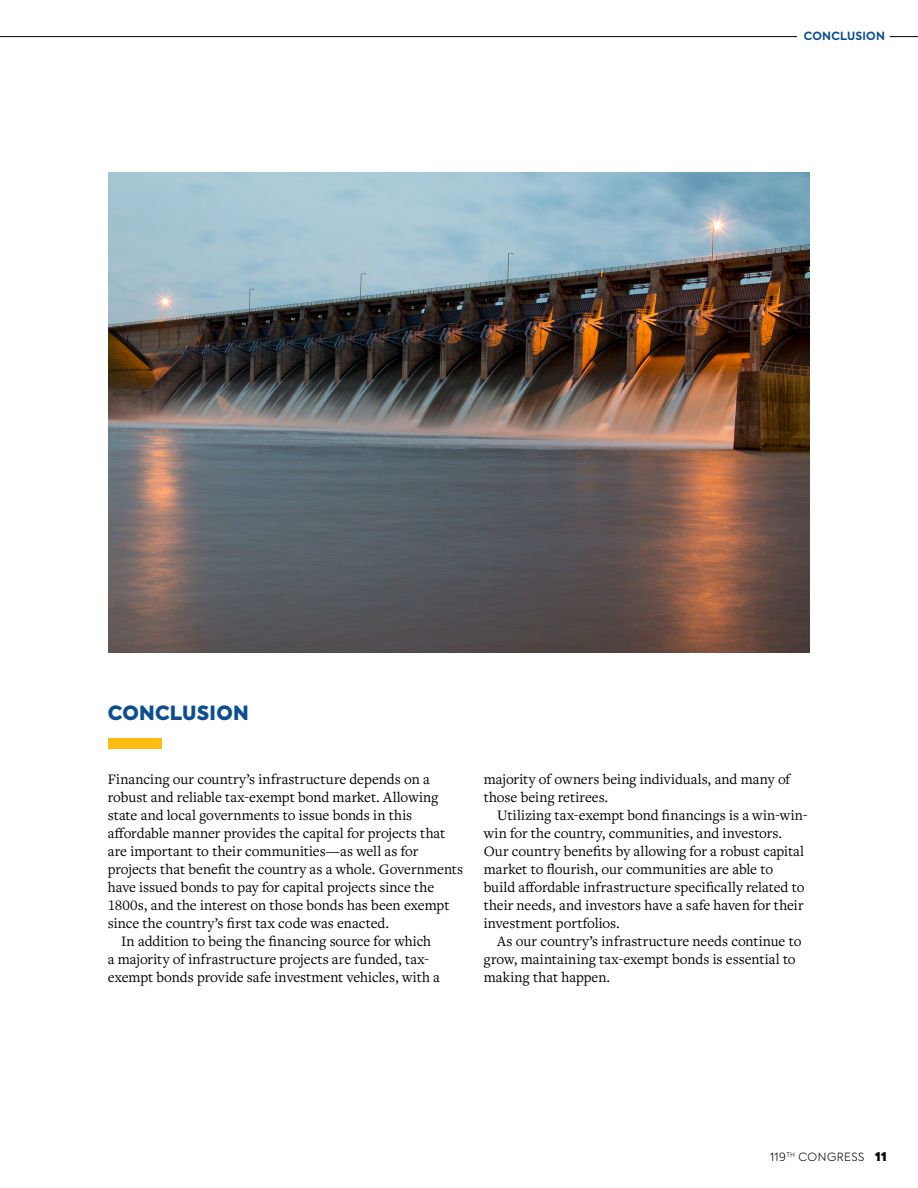
<style>
.page{position:relative;width:918px;height:1188px;background:#fff}
.page>*{position:absolute;margin:0;border:0;box-sizing:border-box;transform-origin:0 0}
.t1{font:900 19.5px "Axiforma";letter-spacing:.01em;color:#0d4e93}
.t2{font:15px/18px "Freight Text Pro";color:#000}
.t3{font:800 12px "Axiforma";color:#000}
.t4{font:300 11.25px "Axiforma";letter-spacing:.045em;color:#000}
.t5{font:700 11.25px "Axiforma";letter-spacing:.015em;color:#0d4e93}
</style>
<div class="page">
<hr style="left:0;top:36px;width:797px;height:1px;background:#000">
<svg style="left:890px;top:36px;width:28px;height:1px"></svg>
<div style="left:108px;top:738px;width:53px;height:11px;background:#febb12"></div>
<img style="left:108px;top:172px;width:702px;height:480px">
<p class="t5" style="left:804px;top:28px;width:83px">CONCLUSION</p>
<p class="t1" style="left:108px;top:699px;width:142px">CONCLUSION</p>
<p class="t2" style="left:108px;top:769px;width:357px">Financing our country’s infrastructure depends on a robust and reliable tax-exempt bond market. Allowing state and local governments to issue bonds in this affordable manner provides the capital for projects that are important to their communities—as well as for projects that benefit the country as a whole. Governments have issued bonds to pay for capital projects since the 1800s, and the interest on those bonds has been exempt since the country’s first tax code was enacted.</p>
<p class="t2" style="left:108px;top:931px;width:334px;text-indent:14px">In addition to being the financing source for which a majority of infrastructure projects are funded, tax&shy;exempt bonds provide safe investment vehicles, with a</p>
<p class="t2" style="left:484px;top:769px;width:308px">majority of owners being individuals, and many of those being retirees.</p>
<p class="t2" style="left:484px;top:805px;width:325px;text-indent:14px">Utilizing tax-exempt bond financings is a win-win&shy;win for the country, communities, and investors.<br>Our country benefits by allowing for a robust capital market to flourish, our communities are able to build affordable infrastructure specifically related to their needs, and investors have a safe haven for their investment portfolios.</p>
<p class="t2" style="left:484px;top:931px;width:319px;text-indent:14px">As our country’s infrastructure needs continue to grow, maintaining tax-exempt bonds is essential to making that happen.</p>
<p class="t4" style="left:770px;top:1149px;width:96px">119<sup>TH</sup> CONGRESS</p>
<p class="t3" style="left:875px;top:1148px;width:13px">11</p>
</div>
